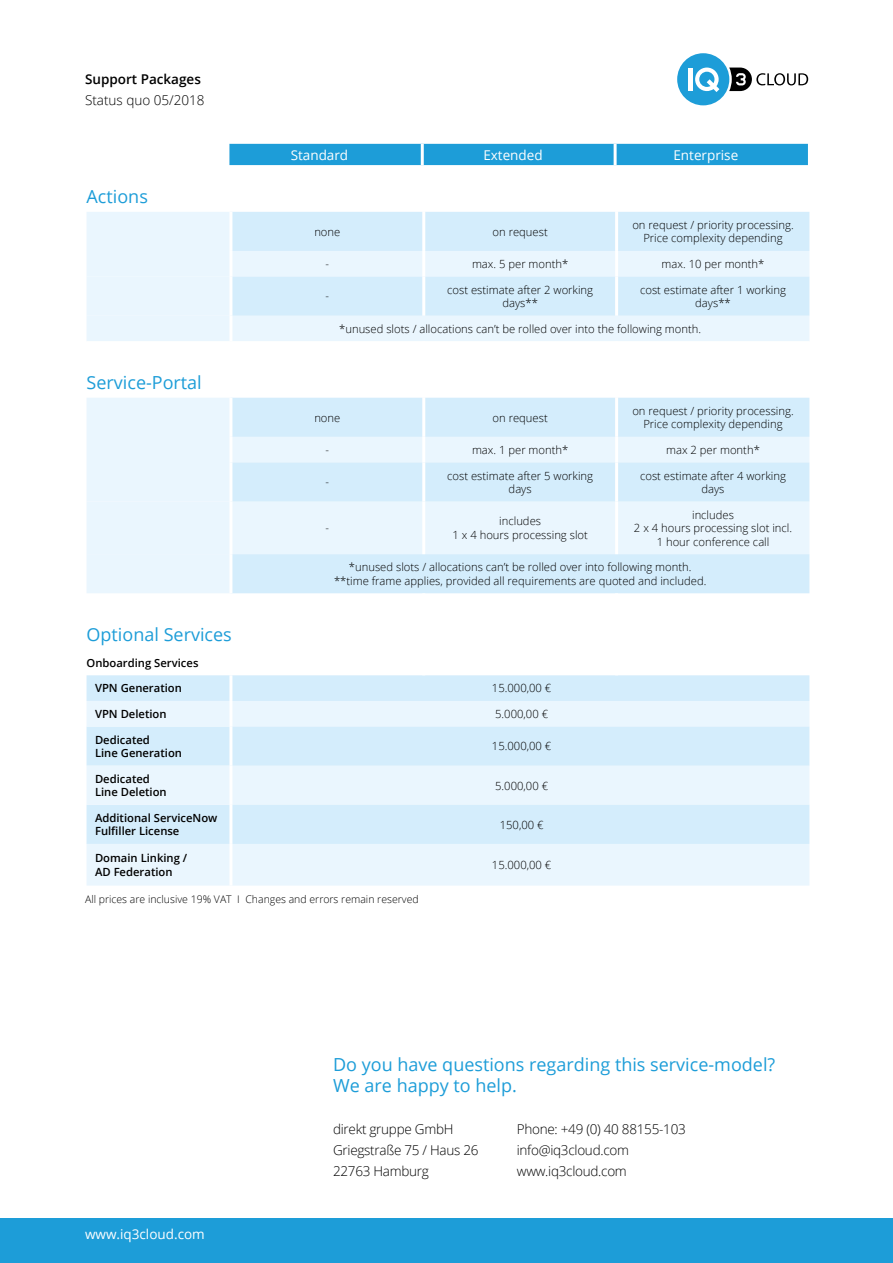
<style>
.page{position:relative;width:893px;height:1263px;background:#fff}
.page>*{position:absolute;margin:0;border:0;box-sizing:border-box;transform-origin:0 0}
.t1{font:18px/21.6px "Open Sans";color:#1d9dd8}
.t2{font:300 13.5px/21px "Open Sans";letter-spacing:-.02em;color:#000}
.t3{font:13.5px "Open Sans";color:#fff}
.t4{font:300 13.5px "Open Sans";color:#000}
.t5{font:600 13.5px "Open Sans";color:#000}
.t6{font:300 11.25px/13.5px "Open Sans";color:#000;text-align:center}
.t7{font:600 11.25px/13.5px "Open Sans";color:#000}
.t8{font:300 10.5px "Open Sans";color:#000}
</style>
<div class="page">
<div style="left:0;top:1218px;width:893px;height:45px;background:#1d9dd8"></div>
<div style="left:677px;top:53px;width:52px;height:52px;background:#1d9dd8;border-radius:50%"></div>
<div style="left:688px;top:68px;width:5px;height:23px;background:#fff"></div>
<svg style="left:695px;top:68px;width:24px;height:24px"></svg>
<svg style="left:729px;top:68px;width:79px;height:23px"></svg>
<div style="left:232px;top:844px;width:577px;height:41px;background:#eaf6fe"></div>
<svg style="left:87px;top:212px;width:722px;height:632px"></svg>
<svg style="left:87px;top:251px;width:144px;height:634px;fill:#eaf6fe"></svg>
<svg style="left:87px;top:341px;width:722px;height:26px"></svg>
<hr style="left:422px;top:212px;width:3px;height:39px;background:#fff">
<hr style="left:615px;top:212px;width:3px;height:39px;background:#fff">
<hr style="left:422px;top:251px;width:3px;height:26px;background:#fff">
<hr style="left:615px;top:251px;width:3px;height:26px;background:#fff">
<hr style="left:422px;top:277px;width:3px;height:39px;background:#fff">
<hr style="left:615px;top:277px;width:3px;height:39px;background:#fff">
<hr style="left:422px;top:341px;width:3px;height:26px;background:#fff">
<hr style="left:615px;top:341px;width:3px;height:26px;background:#fff">
<hr style="left:422px;top:367px;width:3px;height:31px;background:#fff">
<hr style="left:615px;top:367px;width:3px;height:31px;background:#fff">
<hr style="left:422px;top:398px;width:3px;height:39px;background:#fff">
<hr style="left:615px;top:398px;width:3px;height:39px;background:#fff">
<hr style="left:422px;top:437px;width:3px;height:25px;background:#fff">
<hr style="left:615px;top:437px;width:3px;height:25px;background:#fff">
<hr style="left:422px;top:462px;width:3px;height:40px;background:#fff">
<hr style="left:615px;top:462px;width:3px;height:40px;background:#fff">
<hr style="left:422px;top:502px;width:3px;height:52px;background:#fff">
<hr style="left:615px;top:502px;width:3px;height:52px;background:#fff">
<hr style="left:422px;top:593px;width:3px;height:26px;background:#fff">
<hr style="left:615px;top:593px;width:3px;height:26px;background:#fff">
<hr style="left:422px;top:619px;width:3px;height:31px;background:#fff">
<hr style="left:615px;top:619px;width:3px;height:31px;background:#fff">
<hr style="left:422px;top:650px;width:3px;height:25px;background:#fff">
<hr style="left:615px;top:650px;width:3px;height:25px;background:#fff">
<hr style="left:229px;top:212px;width:3px;height:39px;background:#fff">
<hr style="left:229px;top:277px;width:3px;height:39px;background:#fff">
<hr style="left:229px;top:398px;width:3px;height:39px;background:#fff">
<hr style="left:229px;top:437px;width:3px;height:25px;background:#fff">
<hr style="left:229px;top:462px;width:3px;height:40px;background:#fff">
<hr style="left:229px;top:554px;width:3px;height:39px;background:#fff">
<hr style="left:229px;top:675px;width:3px;height:26px;background:#fff">
<hr style="left:229px;top:726px;width:3px;height:40px;background:#fff">
<hr style="left:229px;top:805px;width:3px;height:39px;background:#fff">
<hr style="left:229px;top:502px;width:3px;height:52px;background:#fff">
<hr style="left:229px;top:766px;width:3px;height:39px;background:#fff">
<hr style="left:229px;top:844px;width:3px;height:41px;background:#fff">
<hr style="left:229px;top:701px;width:3px;height:25px;background:#fff">
<hr style="left:229px;top:316px;width:3px;height:25px;background:#fff">
<hr style="left:229px;top:251px;width:3px;height:26px;background:#fff">
<div style="left:229px;top:144px;width:579px;height:21px;background:#1d9dd8"></div>
<hr style="left:421px;top:144px;width:3px;height:21px;background:#fff">
<hr style="left:614px;top:144px;width:3px;height:21px;background:#fff">
<p class="t5" style="left:85px;top:70px;width:117px">Support Packages</p>
<p class="t4" style="left:85px;top:91px;width:121px">Status quo 05/2018</p>
<h1 class="t1" style="left:87px;top:185px;width:63px">Actions</h1>
<h1 class="t1" style="left:87px;top:371px;width:117px">Service-Portal</h1>
<p class="t3" style="left:291px;top:145px;width:59px">Standard</p>
<p class="t3" style="left:483px;top:145px;width:61px">Extended</p>
<p class="t3" style="left:673px;top:145px;width:66px">Enterprise</p>
<p class="t6" style="left:314px;top:225px;width:28px">none</p>
<p class="t6" style="left:493px;top:225px;width:57px">on request</p>
<p class="t6" style="left:632px;top:218px;width:163px">on request / priority processing.<br>Price complexity depending</p>
<p class="t6" style="left:326px;top:257px;width:5px">-</p>
<p class="t6" style="left:472px;top:257px;width:98px">max. 5 per month*</p>
<p class="t6" style="left:662px;top:257px;width:104px">max. 10 per month*</p>
<p class="t6" style="left:326px;top:289px;width:5px">-</p>
<p class="t6" style="left:447px;top:283px;width:147px">cost estimate after 2 working days**</p>
<p class="t6" style="left:640px;top:283px;width:147px">cost estimate after 1 working days**</p>
<p class="t6" style="left:339px;top:322px;width:364px">*unused slots / allocations can’t be rolled over into the following month.</p>
<p class="t6" style="left:314px;top:410px;width:28px">none</p>
<p class="t6" style="left:493px;top:410px;width:57px">on request</p>
<p class="t6" style="left:632px;top:404px;width:163px">on request / priority processing.<br>Price complexity depending</p>
<p class="t6" style="left:326px;top:443px;width:5px">-</p>
<p class="t6" style="left:472px;top:443px;width:98px">max. 1 per month*</p>
<p class="t6" style="left:666px;top:443px;width:95px">max 2 per month*</p>
<p class="t6" style="left:326px;top:475px;width:5px">-</p>
<p class="t6" style="left:447px;top:468px;width:147px">cost estimate after 5 working days</p>
<p class="t6" style="left:640px;top:468px;width:147px">cost estimate after 4 working days</p>
<p class="t6" style="left:452px;top:514px;width:137px">includes<br>1 x 4 hours processing slot</p>
<p class="t6" style="left:634px;top:507px;width:160px">includes<br>2 x 4 hours processing slot incl.<br>1 hour conference call</p>
<p class="t6" style="left:334px;top:560px;width:374px">*unused slots / allocations can’t be rolled over into following month. **time frame applies, provided all requirements are quoted and included.</p>
<p class="t6" style="left:326px;top:521px;width:5px">-</p>
<h1 class="t1" style="left:87px;top:623px;width:147px">Optional Services</h1>
<p class="t7" style="left:87px;top:656px;width:113px">Onboarding Services</p>
<p class="t7" style="left:95px;top:681px;width:88px">VPN Generation</p>
<p class="t6" style="left:492px;top:681px;width:61px">15.000,00 €</p>
<p class="t7" style="left:95px;top:707px;width:73px">VPN Deletion</p>
<p class="t6" style="left:495px;top:707px;width:54px">5.000,00 €</p>
<p class="t7" style="left:95px;top:733px;width:89px">Dedicated<br>Line Generation</p>
<p class="t6" style="left:492px;top:739px;width:61px">15.000,00 €</p>
<p class="t7" style="left:95px;top:772px;width:73px">Dedicated<br>Line Deletion</p>
<p class="t6" style="left:495px;top:778px;width:54px">5.000,00 €</p>
<p class="t7" style="left:95px;top:811px;width:124px">Additional ServiceNow<br>Fulfiller License</p>
<p class="t6" style="left:500px;top:817px;width:45px">150,00 €</p>
<p class="t7" style="left:95px;top:851px;width:94px">Domain Linking /<br>AD Federation</p>
<p class="t6" style="left:492px;top:858px;width:61px">15.000,00 €</p>
<p class="t8" style="left:85px;top:892px;width:335px">All prices are inclusive 19% VAT I Changes and errors remain reserved</p>
<h1 class="t1" style="left:333px;top:1053px;width:444px">Do you have questions regarding this service-model?<br>We are happy to help.</h1>
<p class="t3" style="left:85px;top:1225px;width:121px">www.iq3cloud.com</p>
<p class="t2" style="left:333px;top:1118px;width:147px">direkt gruppe GmbH<br>Griegstraße 75 / Haus 26<br>22763 Hamburg</p>
<p class="t2" style="left:517px;top:1118px;width:170px">Phone: +49 (0) 40 88155-103 info@iq3cloud.com www.iq3cloud.com</p>
</div>
